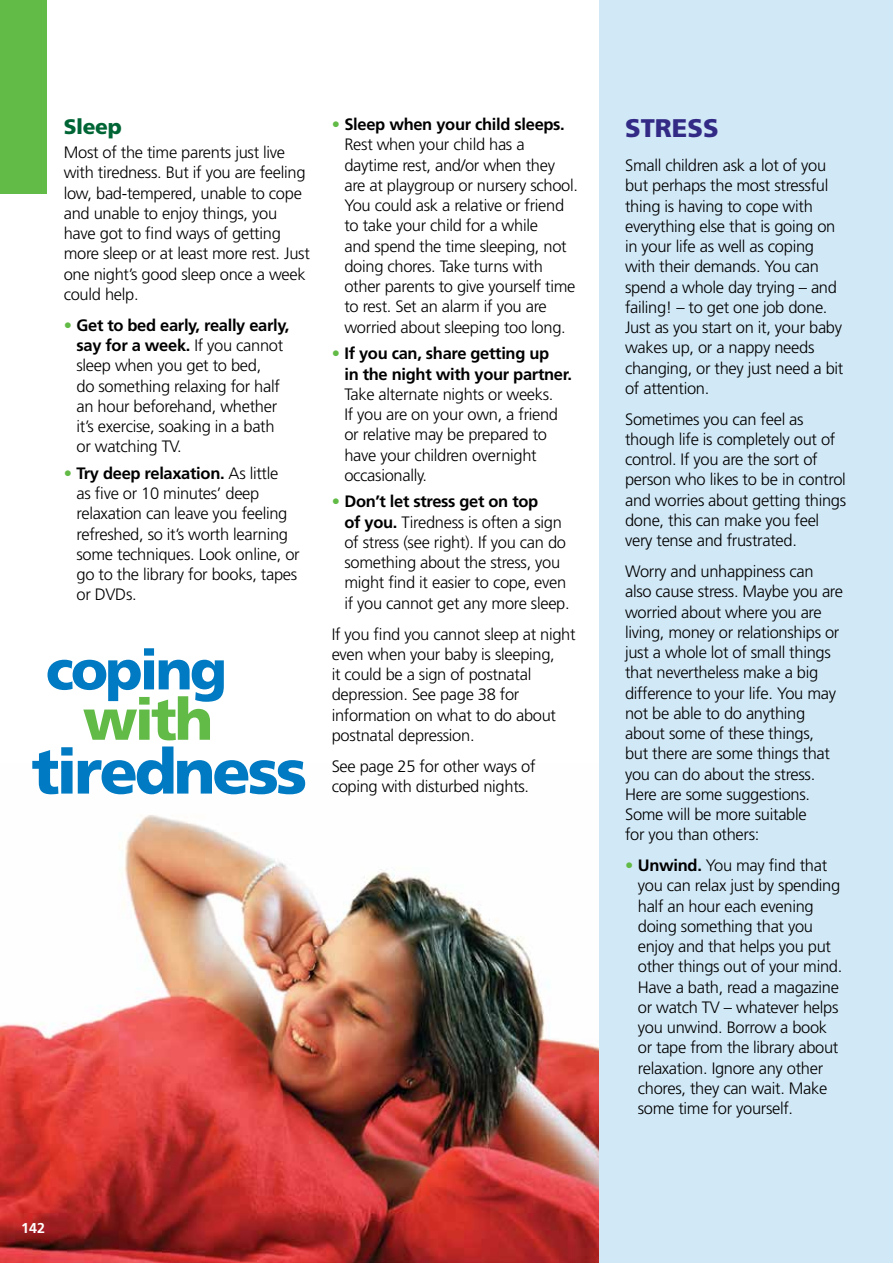
<style>
.page{position:relative;width:893px;height:1263px;background:#fff}
.page>*{position:absolute;margin:0;border:0;box-sizing:border-box;transform-origin:0 0}
.t1{font:900 62.7px "Frutiger";letter-spacing:-.05em;color:#007ac2}
.t2{font:900 58.05px "Frutiger";color:#62bb46}
.t3{font:900 55.65px "Frutiger";letter-spacing:-.05em;color:#007ac2}
.t4{font:900 25.5px "Frutiger";color:#332a86}
.t5{font:900 21px "Frutiger";letter-spacing:-.02em;color:#006535}
.t6{font:300 16.5px/20.2px "Frutiger";letter-spacing:-.02em;color:#000}
.t7{font:700 16.5px/20.2px "Frutiger";letter-spacing:-.02em;color:#000}
.t8{font:700 14.25px "Frutiger";color:#fff}
.s1{color:#62bb46}
.s2{font-weight:700}
.s3{font-weight:300;color:#62bb46}
</style>
<div class="page">
<img style="left:0;top:764px;width:600px;height:499px">
<div style="left:600px;top:0;width:293px;height:1263px;background:#d1e8f6"></div>
<div style="left:0;top:0;width:47px;height:193px;background:#62bb46"></div>
<p class="t5" style="left:64px;top:114px;width:59px">Sleep</p>
<p class="t6" style="left:64px;top:142px;width:248px">Most of the time parents just live with tiredness. But if you are feeling low, bad-tempered, unable to cope and unable to enjoy things, you have got to find ways of getting more sleep or at least more rest. Just one night’s good sleep once a week could help.</p>
<p class="t6" style="left:77px;top:315px;width:214px;text-indent:-13px"><span class="s1">•</span> <span class="s2">Get to bed early, really early, say for a week.</span> If you cannot sleep when you get to bed,<br>do something relaxing for half an hour beforehand, whether it’s exercise, soaking in a bath or watching TV.</p>
<p class="t6" style="left:77px;top:463px;width:225px;text-indent:-13px"><span class="s1">•</span> <span class="s2">Try deep relaxation.</span> As little<br>as five or 10 minutes’ deep relaxation can leave you feeling refreshed, so it’s worth learning some techniques. Look online, or go to the library for books, tapes or DVDs.</p>
<h3 class="t3" style="left:46px;top:636px;width:183px">coping</h3>
<h2 class="t2" style="left:83px;top:684px;width:132px">with</h2>
<h1 class="t1" style="left:32px;top:734px;width:277px">tiredness</h1>
<p class="t6" style="left:344px;top:114px;width:235px;text-indent:-13px"><span class="s1">•</span> <span class="s2">Sleep when your child sleeps.<br></span>Rest when your child has a daytime rest, and/or when they are at playgroup or nursery school.<br>You could ask a relative or friend to take your child for a while<br>and spend the time sleeping, not doing chores. Take turns with other parents to give yourself time to rest. Set an alarm if you are worried about sleeping too long.</p>
<p class="t7" style="left:344px;top:343px;width:229px;text-indent:-13px"><span class="s3">•</span> If you can, share getting up<br>in the night with your partner.</p>
<p class="t6" style="left:344px;top:384px;width:215px">Take alternate nights or weeks.<br>If you are on your own, a friend or relative may be prepared to have your children overnight occasionally.</p>
<p class="t6" style="left:344px;top:491px;width:227px;text-indent:-13px"><span class="s1">•</span> <span class="s2">Don’t let stress get on top<br>of you.</span> Tiredness is often a sign of stress (see right). If you can do something about the stress, you might find it easier to cope, even if you cannot get any more sleep.</p>
<p class="t6" style="left:332px;top:624px;width:245px">If you find you cannot sleep at night even when your baby is sleeping,<br>it could be a sign of postnatal depression. See page 38 for information on what to do about postnatal depression.</p>
<p class="t6" style="left:332px;top:756px;width:205px">See page 25 for other ways of coping with disturbed nights.</p>
<p class="t8" style="left:21px;top:1220px;width:25px">142</p>
<h3 class="t4" style="left:625px;top:113px;width:95px">STRESS</h3>
<p class="t6" style="left:625px;top:155px;width:220px">Small children ask a lot of you but perhaps the most stressful thing is having to cope with everything else that is going on in your life as well as coping with their demands. You can spend a whole day trying – and failing! – to get one job done.<br>Just as you start on it, your baby wakes up, or a nappy needs changing, or they just need a bit of attention.</p>
<p class="t6" style="left:625px;top:409px;width:223px">Sometimes you can feel as though life is completely out of control. If you are the sort of person who likes to be in control and worries about getting things done, this can make you feel very tense and frustrated.</p>
<p class="t6" style="left:625px;top:561px;width:219px">Worry and unhappiness can also cause stress. Maybe you are worried about where you are living, money or relationships or just a whole lot of small things that nevertheless make a big difference to your life. You may not be able to do anything about some of these things,<br>but there are some things that you can do about the stress.<br>Here are some suggestions.<br>Some will be more suitable<br>for you than others:</p>
<p class="t6" style="left:638px;top:855px;width:206px;text-indent:-13px"><span class="s1">•</span> <span class="s2">Unwind.</span> You may find that you can relax just by spending half an hour each evening doing something that you enjoy and that helps you put other things out of your mind.<br>Have a bath, read a magazine or watch TV – whatever helps you unwind. Borrow a book or tape from the library about relaxation. Ignore any other chores, they can wait. Make some time for yourself.</p>
</div>
